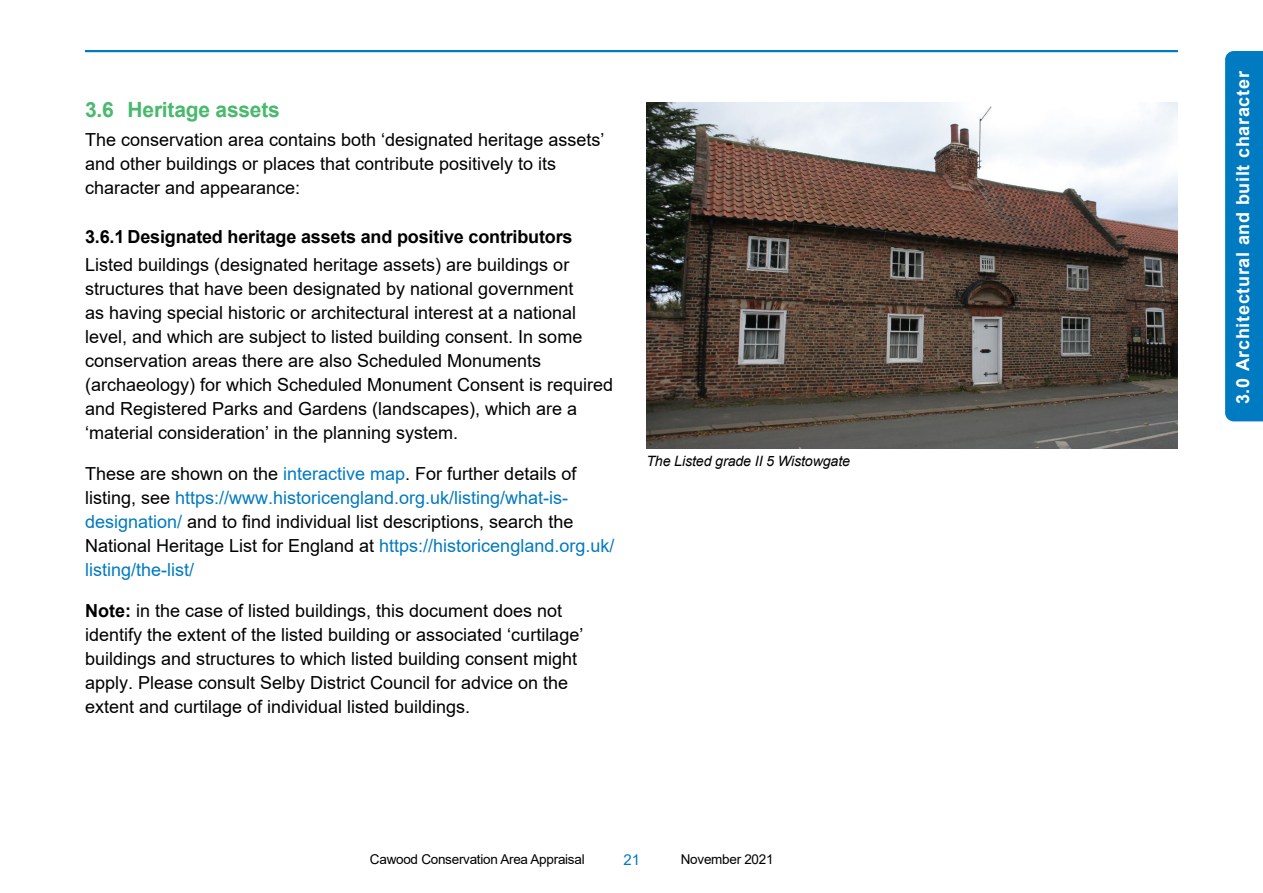
<style>
.page{position:relative;width:1263px;height:893px;background:#fff}
.page>*{position:absolute;margin:0;border:0;box-sizing:border-box;transform-origin:0 0}
.t1{font:700 21px "Arial";letter-spacing:-.01em;color:#49b96d}
.t2{font:18px/24px "Arial";color:#000}
.t3{font:700 18px "Arial";letter-spacing:-.01em;color:#000}
.t4{font:700 18px "Arial";letter-spacing:.04em;color:#fff}
.t5{font:18px "Arial";color:#007ac1}
.t6{font:15px "Arial";color:#007ac1}
.t7{font:italic 14.25px "Arial";letter-spacing:-.01em;color:#000}
.t8{font:13.5px "Arial";letter-spacing:-.02em;color:#000}
.s1{color:#007ac1}
.s2{font-weight:700}
</style>
<div class="page">
<hr style="left:85px;top:50px;width:1093px;height:2px;background:#007ac1">
<div style="left:1225px;top:51px;width:38px;height:370px;background:#007ac1"></div>
<img style="left:646px;top:102px;width:532px;height:346px">
<h3 class="t1" style="left:85px;top:95px;width:196px">3.6 Heritage assets</h3>
<p class="t2" style="left:85px;top:127px;width:521px">The conservation area contains both ‘designated heritage assets’ and other buildings or places that contribute positively to its character and appearance:</p>
<h4 class="t3" style="left:85px;top:224px;width:489px">3.6.1 Designated heritage assets and positive contributors</h4>
<p class="t2" style="left:85px;top:253px;width:530px">Listed buildings (designated heritage assets) are buildings or structures that have been designated by national government<br>as having special historic or architectural interest at a national level, and which are subject to listed building consent. In some conservation areas there are also Scheduled Monuments (archaeology) for which Scheduled Monument Consent is required and Registered Parks and Gardens (landscapes), which are a ‘material consideration’ in the planning system.</p>
<p class="t2" style="left:85px;top:462px;width:531px">These are shown on the <span class="s1">interactive map</span>. For further details of listing, see <span class="s1">https://www.historicengland.org.uk/listing/what-is&shy;designation/</span> and to find individual list descriptions, search the National Heritage List for England at <span class="s1">https://historicengland.org.uk/</span></p>
<p class="t5" style="left:85px;top:558px;width:111px">listing/the-list/</p>
<p class="t2" style="left:85px;top:599px;width:500px"><span class="s2">Note:</span> in the case of listed buildings, this document does not identify the extent of the listed building or associated ‘curtilage’ buildings and structures to which listed building consent might apply. Please consult Selby District Council for advice on the extent and curtilage of individual listed buildings.</p>
<p class="t7" style="left:646px;top:451px;width:205px">The Listed grade II 5 Wistowgate</p>
<p class="t8" style="left:370px;top:850px;width:216px">Cawood Conservation Area Appraisal</p>
<p class="t6" style="left:624px;top:849px;width:18px">21</p>
<p class="t8" style="left:681px;top:850px;width:94px">November 2021</p>
<p class="t4" style="left:1230px;top:404px;width:335px;rotate:-90deg">3.0 Architectural and built character</p>
</div>
